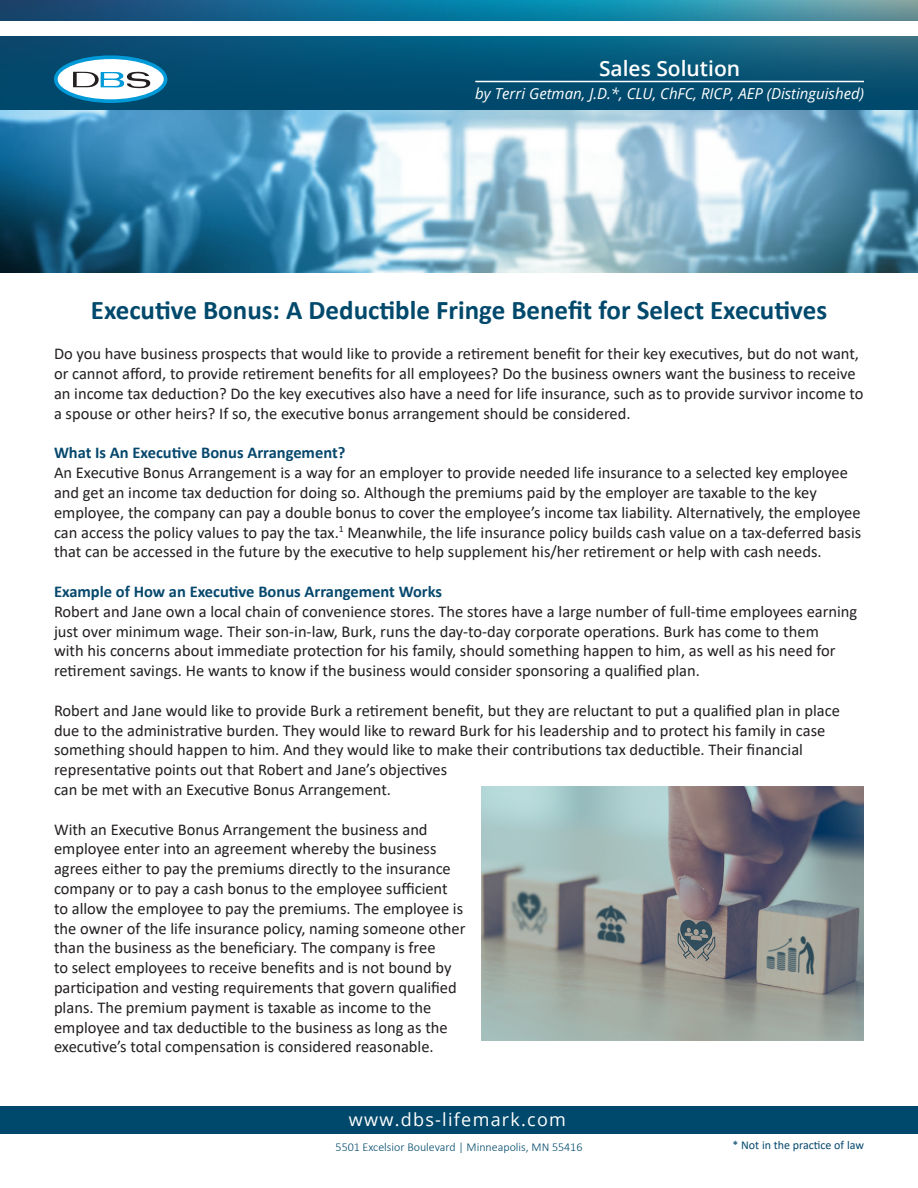
<style>
.page{position:relative;width:918px;height:1188px;background:#fff}
.page>*{position:absolute;margin:0;border:0;box-sizing:border-box;transform-origin:0 0}
.t1{font:700 27px "Calibri";color:#00496c}
.t2{font:600 21px "Open Sans";color:#fff}
.t3{font:18px "Open Sans";letter-spacing:.07em;color:#fff}
.t4{font:16.5px/19.8px "Calibri";color:#231f20}
.t5{font:700 16.5px "Calibri";color:#06486d}
.t6{font:italic 15.15px "Open Sans";color:#fff}
.t7{font:300 12px "Calibri";color:#00496c}
.t8{font:12px "Calibri";color:#06486d}
</style>
<div class="page">
<div style="left:0;top:1106px;width:918px;height:28px;background:#00496c"></div>
<img style="left:0;top:0;width:918px;height:111px">
<div style="left:0;top:21px;width:918px;height:15px;background:#fff"></div>
<svg style="left:54px;top:55px;width:113px;height:48px"></svg>
<hr style="left:475px;top:81px;width:389px;height:1px;background:#fff">
<img style="left:0;top:111px;width:918px;height:161px">
<img style="left:482px;top:787px;width:382px;height:254px">
<p class="t2" style="left:599px;top:54px;width:143px">Sales Solution</p>
<p class="t6" style="left:475px;top:83px;width:390px">by Terri Getman, J.D.*, CLU, ChFC, RICP, AEP (Distinguished)</p>
<p class="t1" style="left:91px;top:291px;width:738px">Executive Bonus: A Deductible Fringe Benefit for Select Executives</p>
<p class="t4" style="left:54px;top:344px;width:811px">Do you have business prospects that would like to provide a retirement benefit for their key executives, but do not want, or cannot afford, to provide retirement benefits for all employees? Do the business owners want the business to receive an income tax deduction? Do the key executives also have a need for life insurance, such as to provide survivor income to a spouse or other heirs? If so, the executive bonus arrangement should be considered.</p>
<p class="t5" style="left:54px;top:441px;width:293px">What Is An Executive Bonus Arrangement?</p>
<p class="t4" style="left:54px;top:462px;width:809px">An Executive Bonus Arrangement is a way for an employer to provide needed life insurance to a selected key employee and get an income tax deduction for doing so. Although the premiums paid by the employer are taxable to the key employee, the company can pay a double bonus to cover the employee’s income tax liability. Alternatively, the employee can access the policy values to pay the tax.<sup>1</sup> Meanwhile, the life insurance policy builds cash value on a tax-deferred basis that can be accessed in the future by the executive to help supplement his/her retirement or help with cash needs.</p>
<p class="t5" style="left:54px;top:580px;width:390px">Example of How an Executive Bonus Arrangement Works</p>
<p class="t4" style="left:54px;top:601px;width:805px">Robert and Jane own a local chain of convenience stores. The stores have a large number of full-time employees earning just over minimum wage. Their son-in-law, Burk, runs the day-to-day corporate operations. Burk has come to them<br>with his concerns about immediate protection for his family, should something happen to him, as well as his need for retirement savings. He wants to know if the business would consider sponsoring a qualified plan.</p>
<p class="t4" style="left:54px;top:700px;width:788px">Robert and Jane would like to provide Burk a retirement benefit, but they are reluctant to put a qualified plan in place due to the administrative burden. They would like to reward Burk for his leadership and to protect his family in case something should happen to him. And they would like to make their contributions tax deductible. Their financial representative points out that Robert and Jane’s objectives<br>can be met with an Executive Bonus Arrangement.</p>
<p class="t4" style="left:54px;top:819px;width:413px">With an Executive Bonus Arrangement the business and employee enter into an agreement whereby the business agrees either to pay the premiums directly to the insurance company or to pay a cash bonus to the employee sufficient to allow the employee to pay the premiums. The employee is the owner of the life insurance policy, naming someone other than the business as the beneficiary. The company is free<br>to select employees to receive benefits and is not bound by participation and vesting requirements that govern qualified plans. The premium payment is taxable as income to the employee and tax deductible to the business as long as the executive’s total compensation is considered reasonable.</p>
<p class="t3" style="left:349px;top:1107px;width:219px">www.dbs-lifemark.com</p>
<p class="t7" style="left:336px;top:1139px;width:248px">5501 Excelsior Boulevard | Minneapolis, MN 55416</p>
<p class="t8" style="left:733px;top:1137px;width:133px">* Not in the practice of law</p>
</div>
